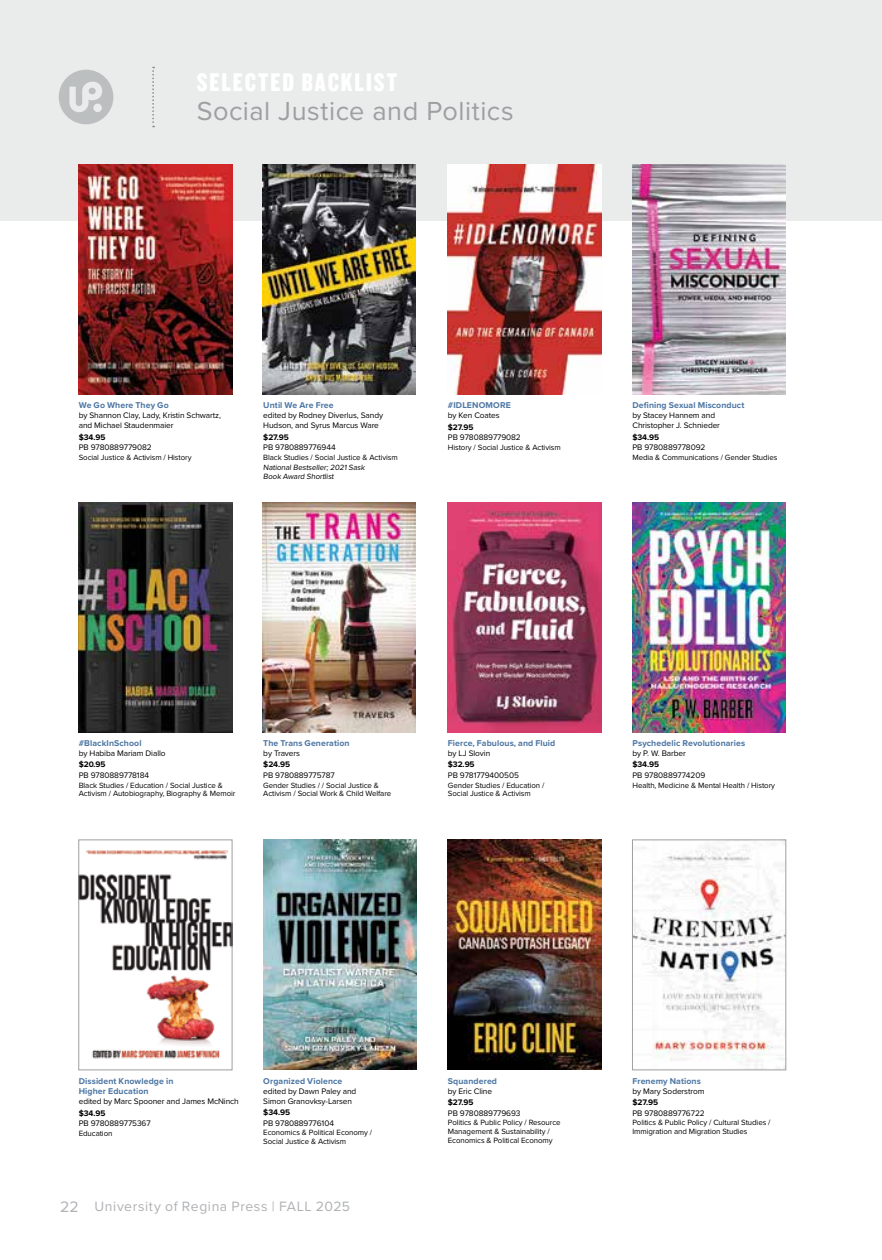
<style>
.page{position:relative;width:882px;height:1260px;background:#fff}
.page>*{position:absolute;margin:0;border:0;box-sizing:border-box;transform-origin:0 0}
.t1{font:27.12px "Proxima Nova";letter-spacing:.02em;color:#9d9fa2}
.t2{font:26.6px "Knockout HTF69 Full Liteweight";letter-spacing:.075em;color:#fff}
.t3{font:14px "Proxima Nova";letter-spacing:.04em;color:#afb1b4}
.t4{font:700 8.75px/10.5px "Proxima Nova";letter-spacing:.01em;color:#4c76a3}
.t5{font:8.4px/10px "Proxima Nova";letter-spacing:-.01em;color:#000}
.t6{font:700 8.4px "Proxima Nova";letter-spacing:-.01em;color:#000}
.t7{font:7.88px/8.8px "Proxima Nova";letter-spacing:-.01em;color:#000}
.s1{font-size:15.75px}
</style>
<div class="page">
<div style="left:0;top:0;width:882px;height:220px;background:#eaebeb"></div>
<svg style="left:59px;top:70px;width:54px;height:54px"></svg>
<svg style="left:152px;top:67px;width:2px;height:60px"></svg>
<img style="left:634px;top:842px;width:150px;height:226px">
<div style="left:632px;top:840px;width:154px;height:230px;border:1px solid #9d9fa2"></div>
<img style="left:448px;top:840px;width:153px;height:230px">
<img style="left:263px;top:840px;width:154px;height:230px">
<img style="left:81px;top:850px;width:149px;height:209px">
<div style="left:79px;top:840px;width:153px;height:230px;border:1px solid #9d9fa2"></div>
<img style="left:632px;top:502px;width:154px;height:230px">
<img style="left:448px;top:502px;width:153px;height:230px">
<img style="left:263px;top:502px;width:153px;height:230px">
<img style="left:79px;top:502px;width:153px;height:230px">
<img style="left:632px;top:164px;width:154px;height:230px">
<img style="left:448px;top:164px;width:153px;height:230px">
<img style="left:263px;top:164px;width:153px;height:230px">
<img style="left:79px;top:164px;width:153px;height:230px">
<h2 class="t2" style="left:197px;top:69px;width:202px">SELECTED BACKLIST</h2>
<h1 class="t1" style="left:197px;top:91px;width:319px">Social Justice and Politics</h1>
<p class="t4" style="left:79px;top:400px;width:91px">We Go Where They Go</p>
<p class="t5" style="left:79px;top:410px;width:144px">by Shannon Clay, Lady, Kristin Schwartz, and Michael Staudenmaier</p>
<p class="t6" style="left:79px;top:431px;width:28px">$34.95</p>
<p class="t5" style="left:79px;top:442px;width:74px">PB 9780889779082</p>
<p class="t7" style="left:79px;top:453px;width:114px">Social Justice &amp; Activism / History</p>
<p class="t4" style="left:263px;top:400px;width:72px">Until We Are Free</p>
<p class="t5" style="left:263px;top:410px;width:121px">edited by Rodney Diverlus, Sandy<br>Hudson, and Syrus Marcus Ware</p>
<p class="t6" style="left:263px;top:431px;width:27px">$27.95</p>
<p class="t5" style="left:263px;top:442px;width:74px">PB 9780889776944</p>
<p class="t7" style="left:263px;top:452px;width:136px;line-height:10.2px">Black Studies / Social Justice &amp; Activism<br>National Bestseller; 2021 Sask</p>
<p class="t7" style="left:263px;top:471px;width:73px">Book Award Shortlist</p>
<p class="t4" style="left:448px;top:400px;width:65px">#IDLENOMORE</p>
<p class="t5" style="left:448px;top:410px;width:53px">by Ken Coates</p>
<p class="t6" style="left:448px;top:421px;width:27px">$27.95</p>
<p class="t5" style="left:448px;top:432px;width:74px">PB 9780889779082</p>
<p class="t7" style="left:448px;top:443px;width:114px">History / Social Justice &amp; Activism</p>
<p class="t4" style="left:632px;top:400px;width:114px">Defining Sexual Misconduct</p>
<p class="t5" style="left:632px;top:410px;width:89px">by Stacey Hannem and<br>Christopher J. Schnieder</p>
<p class="t6" style="left:632px;top:431px;width:28px">$34.95</p>
<p class="t5" style="left:632px;top:442px;width:74px">PB 9780889778092</p>
<p class="t7" style="left:632px;top:453px;width:146px">Media &amp; Communications / Gender Studies</p>
<p class="t4" style="left:79px;top:738px;width:64px">#BlackInSchool</p>
<p class="t5" style="left:79px;top:748px;width:88px">by Habiba Mariam Diallo</p>
<p class="t6" style="left:79px;top:758px;width:28px">$20.95</p>
<p class="t5" style="left:79px;top:770px;width:72px">PB 9780889778184</p>
<p class="t7" style="left:79px;top:780px;width:158px">Black Studies / Education / Social Justice &amp;<br>Activism / Autobiography, Biography &amp; Memoir</p>
<p class="t4" style="left:263px;top:738px;width:88px">The Trans Generation</p>
<p class="t5" style="left:263px;top:748px;width:38px">by Travers</p>
<p class="t6" style="left:263px;top:758px;width:28px">$24.95</p>
<p class="t5" style="left:263px;top:770px;width:73px">PB 9780889775787</p>
<p class="t7" style="left:263px;top:780px;width:129px">Gender Studies / / Social Justice &amp;<br>Activism / Social Work &amp; Child Welfare</p>
<p class="t4" style="left:448px;top:738px;width:109px">Fierce, Fabulous, and Fluid</p>
<p class="t5" style="left:448px;top:748px;width:44px">by LJ Slovin</p>
<p class="t6" style="left:448px;top:758px;width:28px">$32.95</p>
<p class="t5" style="left:448px;top:770px;width:73px">PB 9781779400505</p>
<p class="t7" style="left:448px;top:780px;width:98px">Gender Studies / Education /<br>Social Justice &amp; Activism</p>
<p class="t4" style="left:632px;top:738px;width:114px">Psychedelic Revolutionaries</p>
<p class="t5" style="left:632px;top:748px;width:55px">by P. W. Barber</p>
<p class="t6" style="left:632px;top:758px;width:28px">$34.95</p>
<p class="t5" style="left:632px;top:770px;width:74px">PB 9780889774209</p>
<p class="t7" style="left:632px;top:780px;width:144px">Health, Medicine &amp; Mental Health / History</p>
<p class="t4" style="left:79px;top:1076px;width:96px">Dissident Knowledge in<br>Higher Education</p>
<p class="t5" style="left:79px;top:1096px;width:162px">edited by Marc Spooner and James McNinch</p>
<p class="t6" style="left:79px;top:1107px;width:28px">$34.95</p>
<p class="t5" style="left:79px;top:1118px;width:73px">PB 9780889775367</p>
<p class="t7" style="left:79px;top:1129px;width:35px">Education</p>
<p class="t4" style="left:263px;top:1076px;width:81px">Organized Violence</p>
<p class="t5" style="left:263px;top:1086px;width:95px">edited by Dawn Paley and<br>Simon Granovksy-Larsen</p>
<p class="t6" style="left:263px;top:1106px;width:28px">$34.95</p>
<p class="t5" style="left:263px;top:1118px;width:72px">PB 9780889776104</p>
<p class="t7" style="left:263px;top:1128px;width:110px">Economics &amp; Political Economy /<br>Social Justice &amp; Activism</p>
<h3 class="t3" style="left:60px;top:1196px;width:291px"><span class="s1">22</span> University of Regina Press | FALL 2025</h3>
<p class="t4" style="left:448px;top:1076px;width:51px">Squandered</p>
<p class="t5" style="left:448px;top:1086px;width:46px">by Eric Cline</p>
<p class="t6" style="left:448px;top:1096px;width:27px">$27.95</p>
<p class="t5" style="left:448px;top:1108px;width:74px">PB 9780889779693</p>
<p class="t7" style="left:448px;top:1118px;width:114px">Politics &amp; Public Policy / Resource<br>Management &amp; Sustainability /<br>Economics &amp; Political Economy</p>
<p class="t4" style="left:632px;top:1076px;width:70px">Frenemy Nations</p>
<p class="t5" style="left:632px;top:1086px;width:74px">by Mary Soderstrom</p>
<p class="t6" style="left:632px;top:1096px;width:27px">$27.95</p>
<p class="t5" style="left:632px;top:1108px;width:74px">PB 9780889776722</p>
<p class="t7" style="left:632px;top:1118px;width:140px">Politics &amp; Public Policy / Cultural Studies /<br>Immigration and Migration Studies</p>
</div>
